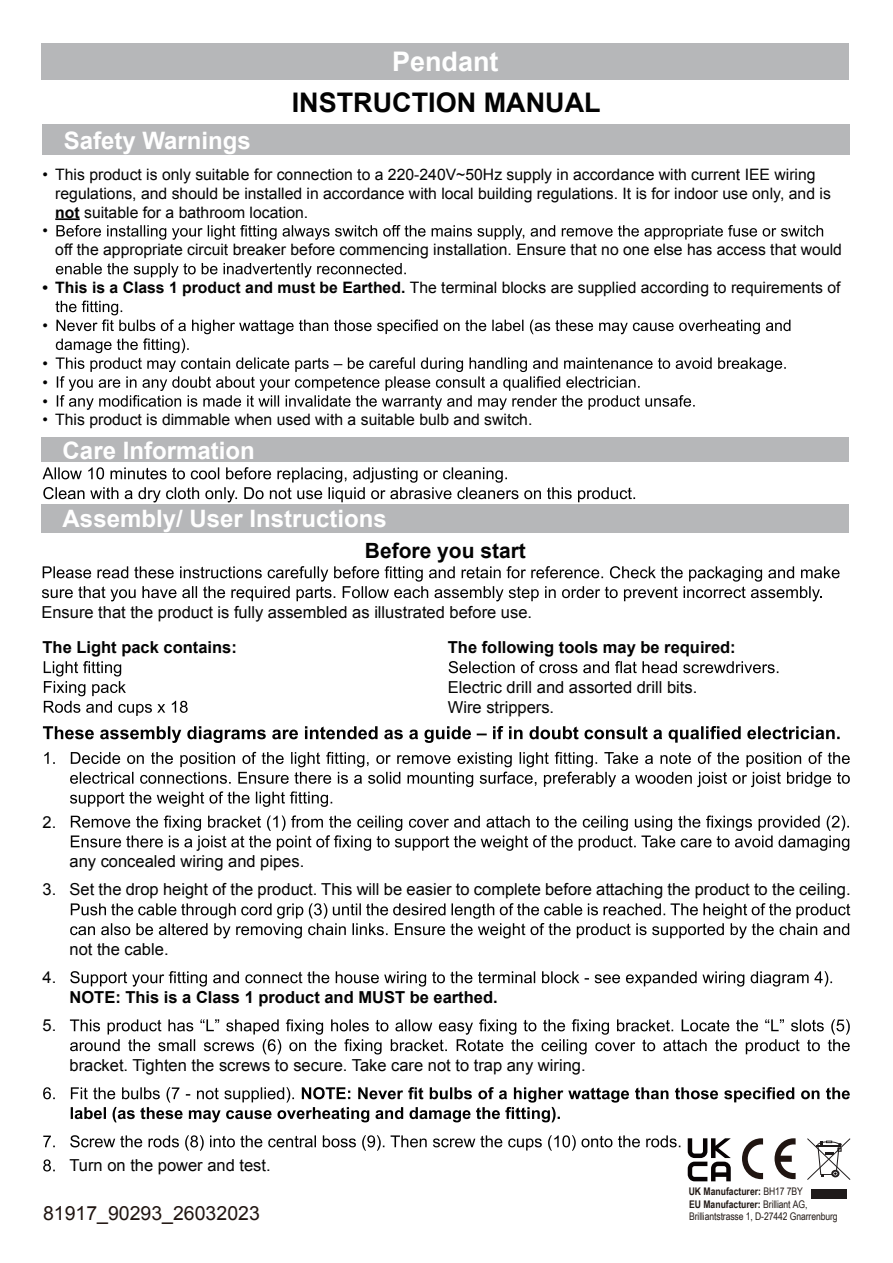
<style>
.page{position:relative;width:893px;height:1263px;background:#fff}
.page>*{position:absolute;margin:0;border:0;box-sizing:border-box;transform-origin:0 0}
.t1{font:700 27px "Arial";color:#030303}
.t2{font:700 27px "Arial";color:#fff}
.t3{font:700 24px "Arial";color:#fff}
.t4{font:700 21px "Arial";color:#030303}
.t5{font:19.5px "Arial";color:#201511}
.t6{font:16.5px/19.8px "Arial";color:#030303}
.t7{font:700 16.5px "Arial";color:#030303}
.t8{font:15.75px/18.9px "Arial";color:#030303;text-align:justify}
.t9{font:10.5px/12px "Arial Narrow";letter-spacing:-.01em;color:#211814}
.t10{font:700 10.5px "Arial Narrow";color:#211814}
.s1{font-weight:700}
.s2{font-weight:400}
</style>
<div class="page">
<div style="left:41px;top:43px;width:808px;height:36px;background:#b6b7b9"></div>
<div style="left:43px;top:125px;width:807px;height:30px;background:#b6b7b9"></div>
<hr style="left:55px;top:218px;width:25px;height:2px;background:#030303">
<svg style="left:56px;top:225px;width:767px;height:15px"></svg>
<svg style="left:56px;top:263px;width:350px;height:15px"></svg>
<svg style="left:56px;top:301px;width:734px;height:109px"></svg>
<div style="left:41px;top:504px;width:808px;height:29px;background:#b6b7b9"></div>
<svg style="left:42px;top:566px;width:798px;height:35px"></svg>
<svg style="left:44px;top:661px;width:144px;height:55px"></svg>
<svg style="left:449px;top:661px;width:329px;height:12px"></svg>
<svg style="left:43px;top:726px;width:797px;height:17px"></svg>
<div style="left:41px;top:438px;width:808px;height:24px;background:#b6b7b9"></div>
<svg style="left:42px;top:467px;width:593px;height:35px"></svg>
<svg style="left:44px;top:752px;width:11px;height:12px"></svg>
<svg style="left:70px;top:752px;width:780px;height:55px"></svg>
<svg style="left:71px;top:815px;width:778px;height:36px"></svg>
<svg style="left:70px;top:903px;width:780px;height:35px"></svg>
<svg style="left:70px;top:971px;width:762px;height:15px"></svg>
<svg style="left:70px;top:1019px;width:780px;height:35px"></svg>
<svg style="left:43px;top:1087px;width:12px;height:12px"></svg>
<svg style="left:71px;top:1087px;width:779px;height:35px"></svg>
<svg style="left:43px;top:1135px;width:12px;height:12px"></svg>
<svg style="left:70px;top:1135px;width:610px;height:16px"></svg>
<svg style="left:43px;top:1159px;width:12px;height:12px"></svg>
<svg style="left:807px;top:1138px;width:43px;height:42px"></svg>
<div style="left:811px;top:1190px;width:36px;height:9px;background:#1f1b1b"></div>
<svg style="left:742px;top:1138px;width:21px;height:41px"></svg>
<svg style="left:774px;top:1138px;width:22px;height:41px"></svg>
<svg style="left:688px;top:1138px;width:43px;height:43px"></svg>
<h1 class="t2" style="left:392px;top:44px;width:108px">Pendant</h1>
<h2 class="t3" style="left:64px;top:124px;width:189px">Safety Warnings</h2>
<h1 class="t1" style="left:292px;top:84px;width:310px">INSTRUCTION MANUAL</h1>
<p class="t8" style="left:43px;top:165px;width:775px">• This product is only suitable for connection to a 220-240V~50Hz supply in accordance with current IEE wiring</p>
<p class="t8" style="left:55px;top:184px;width:777px">regulations, and should be installed in accordance with local building regulations. It is for indoor use only, and is</p>
<p class="t8" style="left:55px;top:203px;width:254px"><span class="s1">not</span> suitable for a bathroom location.</p>
<p class="t8" style="left:43px;top:222px;width:7px">•</p>
<p class="t8" style="left:55px;top:240px;width:788px">off the appropriate circuit breaker before commencing installation. Ensure that no one else has access that would</p>
<p class="t8" style="left:43px;top:278px;width:799px"><span class="s1">• This is a Class 1 product and must be Earthed.</span> The terminal blocks are supplied according to requirements of</p>
<p class="t8" style="left:43px;top:316px;width:7px">•</p>
<p class="t8" style="left:43px;top:354px;width:7px">• • •</p>
<p class="t8" style="left:43px;top:411px;width:491px">• This product is dimmable when used with a suitable bulb and switch.</p>
<h2 class="t3" style="left:63px;top:434px;width:194px">Care Information</h2>
<h2 class="t3" style="left:63px;top:503px;width:326px">Assembly/ User Instructions</h2>
<h3 class="t4" style="left:365px;top:537px;width:163px">Before you start</h3>
<p class="t6" style="left:41px;top:602px;width:492px">Ensure that the product is fully assembled as illustrated before use.</p>
<p class="t7" style="left:43px;top:636px;width:196px">The Light pack contains:</p>
<p class="t7" style="left:448px;top:636px;width:289px">The following tools may be required:</p>
<p class="t6" style="left:448px;top:677px;width:251px">Electric drill and assorted drill bits.<br>Wire strippers.</p>
<p class="t6" style="left:43px;top:812px;width:15px">2.</p>
<p class="t6" style="left:70px;top:851px;width:236px">any concealed wiring and pipes.</p>
<p class="t6" style="left:43px;top:880px;width:810px">3. Set the drop height of the product. This will be easier to complete before attaching the product to the ceiling.</p>
<p class="t6" style="left:43px;top:967px;width:15px">4.</p>
<p class="t6" style="left:43px;top:1016px;width:15px">5.</p>
<p class="t6" style="left:70px;top:939px;width:101px">not the cable.</p>
<p class="t7" style="left:70px;top:986px;width:430px">NOTE: This is a Class 1 product and MUST be earthed.</p>
<p class="t6" style="left:70px;top:1055px;width:518px">bracket. Tighten the screws to secure. Take care not to trap any wiring.</p>
<p class="t6" style="left:70px;top:1156px;width:203px">Turn on the power and test.</p>
<p class="t5" style="left:43px;top:1200px;width:218px">81917_90293_26032023</p>
<p class="t9" style="left:689px;top:1198px;width:150px"><span class="s1">EU Manufacturer:</span> Brilliant AG,<br>Brilliantstrasse 1, D-27442 Gnarrenburg</p>
<p class="t10" style="left:689px;top:1184px;width:116px">UK Manufacturer: <span class="s2">BH17 7BY</span></p>
</div>
